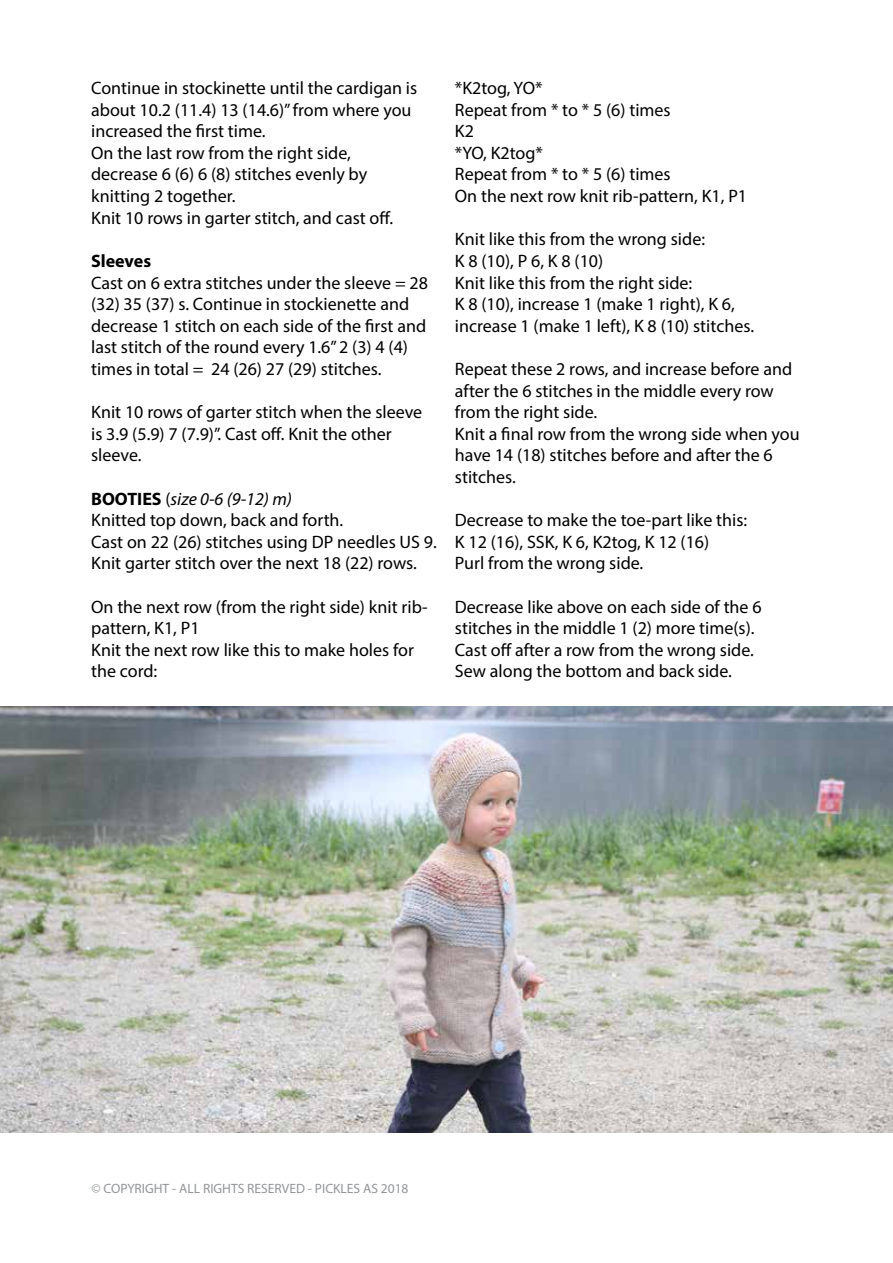
<style>
.page{position:relative;width:893px;height:1263px;background:#fff}
.page>*{position:absolute;margin:0;border:0;box-sizing:border-box;transform-origin:0 0}
.t1{font:18px/21.6px "Myriad Pro";color:#000}
.t2{font:700 18px "Myriad Pro";color:#000}
.t3{font:13.5px "Myriad Pro";color:#939598}
.s1{font-weight:700}
.s2{font-style:italic}
</style>
<div class="page">
<img style="left:0;top:707px;width:893px;height:426px">
<p class="t1" style="left:91px;top:77px;width:328px">Continue in stockinette until the cardigan is about 10.2 (11.4) 13 (14.6)” from where you increased the first time.<br>On the last row from the right side, decrease 6 (6) 6 (8) stitches evenly by knitting 2 together.<br>Knit 10 rows in garter stitch, and cast off.</p>
<p class="t2" style="left:91px;top:249px;width:62px">Sleeves</p>
<p class="t1" style="left:91px;top:271px;width:338px">Cast on 6 extra stitches under the sleeve = 28 (32) 35 (37) s. Continue in stockienette and decrease 1 stitch on each side of the first and last stitch of the round every 1.6” 2 (3) 4 (4) times in total = 24 (26) 27 (29) stitches.</p>
<p class="t1" style="left:91px;top:401px;width:333px">Knit 10 rows of garter stitch when the sleeve is 3.9 (5.9) 7 (7.9)”. Cast off. Knit the other sleeve.</p>
<p class="t1" style="left:91px;top:487px;width:347px"><span class="s1">BOOTIES</span> (<span class="s2">size 0-6 (9-12) m)<br></span>Knitted top down, back and forth.<br>Cast on 22 (26) stitches using DP needles US 9.<br>Knit garter stitch over the next 18 (22) rows.</p>
<p class="t1" style="left:91px;top:595px;width:338px">On the next row (from the right side) knit rib&shy;pattern, K1, P1<br>Knit the next row like this to make holes for the cord:</p>
<p class="t1" style="left:455px;top:77px;width:294px">*K2tog, YO*<br>Repeat from * to * 5 (6) times<br>K2<br>*YO, K2tog*<br>Repeat from * to * 5 (6) times<br>On the next row knit rib-pattern, K1, P1</p>
<p class="t1" style="left:455px;top:228px;width:301px">Knit like this from the wrong side:<br>K 8 (10), P 6, K 8 (10)<br>Knit like this from the right side:<br>K 8 (10), increase 1 (make 1 right), K 6, increase 1 (make 1 left), K 8 (10) stitches.</p>
<p class="t1" style="left:455px;top:358px;width:346px">Repeat these 2 rows, and increase before and after the 6 stitches in the middle every row from the right side.<br>Knit a final row from the wrong side when you have 14 (18) stitches before and after the 6 stitches.</p>
<p class="t1" style="left:455px;top:509px;width:294px">Decrease to make the toe-part like this:<br>K 12 (16), SSK, K 6, K2tog, K 12 (16)<br>Purl from the wrong side.</p>
<p class="t1" style="left:455px;top:595px;width:308px">Decrease like above on each side of the 6 stitches in the middle 1 (2) more time(s).<br>Cast off after a row from the wrong side.<br>Sew along the bottom and back side.</p>
<p class="t3" style="left:92px;top:1180px;width:319px">© COPYRIGHT - ALL RIGHTS RESERVED - PICKLES AS 2018</p>
</div>
